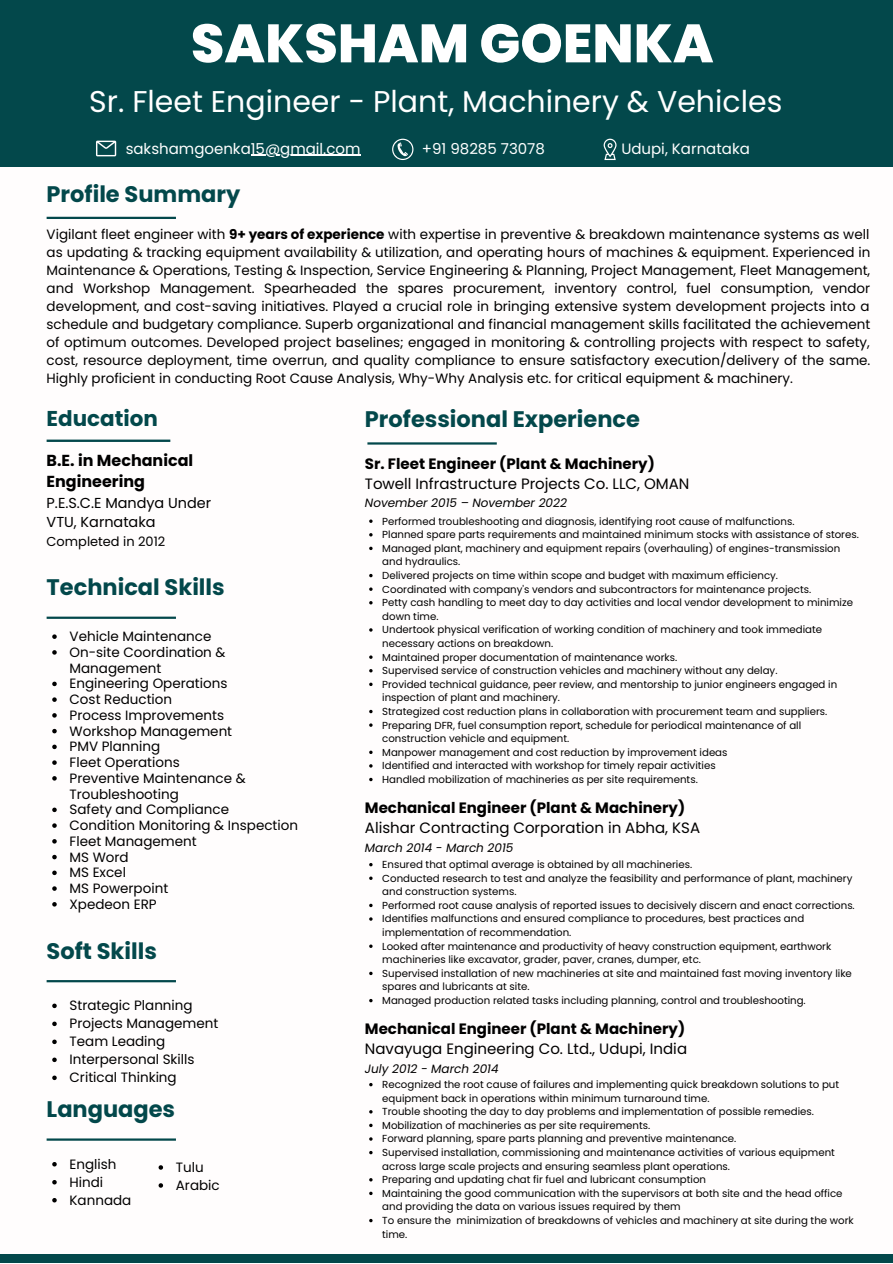
<style>
.page{position:relative;width:893px;height:1264px;background:#fff}
.page>*{position:absolute;margin:0;border:0;box-sizing:border-box;transform-origin:0 0}
.t1{font:800 54px "Poppins";color:#fff}
.t2{font:30px "Poppins";color:#fff}
.t3{font:700 22.5px "Poppins";color:#03484b}
.t4{font:700 21.45px "Poppins";color:#03484b}
.t5{font:700 15.9px/21.3px "Poppins";color:#000}
.t6{font:15px "Poppins";color:#000}
.t7{font:700 15px "Poppins";color:#000}
.t8{font:15px "Poppins";color:#fff}
.t9{font:14.4px/19px "Poppins";color:#000}
.t10{font:13.5px/15.8px "Poppins";color:#000}
.t11{font:12.9px "Poppins";color:#000}
.t12{font:italic 12px "Poppins";color:#000}
.t13{font:10.2px/13.6px "Poppins";color:#000}
.s1{font-weight:700}
</style>
<div class="page">
<div style="left:0;top:0;width:892px;height:167px;background:#03484b"></div>
<div style="left:0;top:1253px;width:892px;height:9px;background:#03484b"></div>
<hr style="left:47px;top:217px;width:129px;height:2px;background:#03484b">
<hr style="left:367px;top:442px;width:129px;height:2px;background:#03484b">
<hr style="left:47px;top:439px;width:123px;height:3px;background:#03484b">
<hr style="left:47px;top:616px;width:129px;height:3px;background:#03484b">
<hr style="left:47px;top:980px;width:129px;height:2px;background:#03484b">
<hr style="left:47px;top:1138px;width:129px;height:2px;background:#03484b">
<svg style="left:392px;top:139px;width:21px;height:21px"></svg>
<svg style="left:393px;top:140px;width:19px;height:19px"></svg>
<svg style="left:397px;top:142px;width:11px;height:14px"></svg>
<svg style="left:96px;top:141px;width:20px;height:15px"></svg>
<svg style="left:603px;top:139px;width:13px;height:21px"></svg>
<svg style="left:369px;top:519px;width:3px;height:4px"></svg>
<svg style="left:369px;top:587px;width:3px;height:4px"></svg>
<svg style="left:369px;top:655px;width:3px;height:4px"></svg>
<svg style="left:52px;top:634px;width:5px;height:5px"></svg>
<svg style="left:52px;top:650px;width:5px;height:4px"></svg>
<svg style="left:52px;top:681px;width:5px;height:5px"></svg>
<svg style="left:52px;top:697px;width:5px;height:5px"></svg>
<svg style="left:52px;top:713px;width:5px;height:4px"></svg>
<svg style="left:52px;top:729px;width:5px;height:4px"></svg>
<svg style="left:52px;top:744px;width:5px;height:5px"></svg>
<svg style="left:52px;top:760px;width:5px;height:4px"></svg>
<svg style="left:52px;top:776px;width:5px;height:4px"></svg>
<svg style="left:52px;top:807px;width:5px;height:5px"></svg>
<svg style="left:52px;top:823px;width:5px;height:4px"></svg>
<svg style="left:52px;top:839px;width:5px;height:4px"></svg>
<svg style="left:52px;top:854px;width:5px;height:5px"></svg>
<svg style="left:52px;top:870px;width:5px;height:5px"></svg>
<svg style="left:52px;top:886px;width:5px;height:4px"></svg>
<svg style="left:52px;top:902px;width:5px;height:4px"></svg>
<svg style="left:52px;top:1003px;width:5px;height:5px"></svg>
<svg style="left:52px;top:1021px;width:5px;height:5px"></svg>
<svg style="left:52px;top:1039px;width:5px;height:5px"></svg>
<svg style="left:52px;top:1057px;width:5px;height:5px"></svg>
<svg style="left:52px;top:1075px;width:5px;height:5px"></svg>
<svg style="left:52px;top:1162px;width:5px;height:4px"></svg>
<svg style="left:52px;top:1180px;width:5px;height:4px"></svg>
<svg style="left:52px;top:1198px;width:5px;height:4px"></svg>
<hr style="left:251px;top:155px;width:109px;height:1px;background:#fff">
<svg style="left:158px;top:1165px;width:5px;height:4px"></svg>
<svg style="left:158px;top:1183px;width:5px;height:4px"></svg>
<h1 class="t1" style="left:191px;top:6px;width:524px">SAKSHAM GOENKA</h1>
<h2 class="t2" style="left:89px;top:81px;width:694px">Sr. Fleet Engineer - Plant, Machinery &amp; Vehicles</h2>
<h3 class="t8" style="left:126px;top:138px;width:236px">sakshamgoenka15@gmail.com</h3>
<h3 class="t8" style="left:422px;top:138px;width:124px">+91 98285 73078</h3>
<h3 class="t8" style="left:621px;top:138px;width:130px">Udupi, Karnataka</h3>
<h3 class="t3" style="left:47px;top:178px;width:195px">Profile Summary</h3>
<p class="t10" style="left:47px;top:225px;width:825px;line-height:18px;text-align:justify">Vigilant fleet engineer with <span class="s1">9+ years of experience</span> with expertise in preventive &amp; breakdown maintenance systems as well as updating &amp; tracking equipment availability &amp; utilization, and operating hours of machines &amp; equipment. Experienced in Maintenance &amp; Operations, Testing &amp; Inspection, Service Engineering &amp; Planning, Project Management, Fleet Management, and Workshop Management. Spearheaded the spares procurement, inventory control, fuel consumption, vendor development, and cost-saving initiatives. Played a crucial role in bringing extensive system development projects into a schedule and budgetary compliance. Superb organizational and financial management skills facilitated the achievement of optimum outcomes. Developed project baselines; engaged in monitoring &amp; controlling projects with respect to safety, cost, resource deployment, time overrun, and quality compliance to ensure satisfactory execution/delivery of the same.<br>Highly proficient in conducting Root Cause Analysis, Why-Why Analysis etc. for critical equipment &amp; machinery.</p>
<h3 class="t4" style="left:47px;top:403px;width:113px">Education</h3>
<h3 class="t5" style="left:47px;top:449px;width:148px">B.E. in Mechanical<br>Engineering</h3>
<h3 class="t9" style="left:47px;top:493px;width:166px">P.E.S.C.E Mandya Under<br>VTU, Karnataka</h3>
<p class="t11" style="left:47px;top:532px;width:120px">Completed in 2012</p>
<h3 class="t3" style="left:365px;top:403px;width:276px">Professional Experience</h3>
<h3 class="t7" style="left:365px;top:453px;width:291px">Sr. Fleet Engineer (Plant &amp; Machinery)</h3>
<h3 class="t6" style="left:365px;top:473px;width:326px">Towell Infrastructure Projects Co. LLC, OMAN</h3>
<p class="t12" style="left:365px;top:494px;width:203px">November 2015 – November 2022</p>
<p class="t13" style="left:382px;top:514px;width:478px">Performed troubleshooting and diagnosis, identifying root cause of malfunctions.<br>Planned spare parts requirements and maintained minimum stocks with assistance of stores.<br>Managed plant, machinery and equipment repairs (overhauling) of engines-transmission and hydraulics.<br>Delivered projects on time within scope and budget with maximum efficiency.<br>Coordinated with company's vendors and subcontractors for maintenance projects.<br>Petty cash handling to meet day to day activities and local vendor development to minimize down time.<br>Undertook physical verification of working condition of machinery and took immediate necessary actions on breakdown.<br>Maintained proper documentation of maintenance works.<br>Supervised service of construction vehicles and machinery without any delay.<br>Provided technical guidance, peer review, and mentorship to junior engineers engaged in inspection of plant and machinery.<br>Strategized cost reduction plans in collaboration with procurement team and suppliers.<br>Preparing DFR, fuel consumption report, schedule for periodical maintenance of all construction vehicle and equipment.<br>Manpower management and cost reduction by improvement ideas<br>Identified and interacted with workshop for timely repair activities<br>Handled mobilization of machineries as per site requirements.</p>
<h3 class="t3" style="left:47px;top:571px;width:180px">Technical Skills</h3>
<p class="t10" style="left:70px;top:628px;width:230px">Vehicle Maintenance<br>On-site Coordination &amp;<br>Management<br>Engineering Operations<br>Cost Reduction<br>Process Improvements<br>Workshop Management<br>PMV Planning<br>Fleet Operations<br>Preventive Maintenance &amp;<br>Troubleshooting<br>Safety and Compliance<br>Condition Monitoring &amp; Inspection<br>Fleet Management<br>MS Word<br>MS Excel<br>MS Powerpoint<br>Xpedeon ERP</p>
<h3 class="t3" style="left:47px;top:934px;width:112px">Soft Skills</h3>
<h3 class="t7" style="left:365px;top:797px;width:322px">Mechanical Engineer (Plant &amp; Machinery)</h3>
<h3 class="t6" style="left:365px;top:817px;width:336px">Alishar Contracting Corporation in Abha, KSA</h3>
<p class="t12" style="left:365px;top:839px;width:150px">March 2014 - March 2015</p>
<p class="t13" style="left:382px;top:857px;width:474px">Ensured that optimal average is obtained by all machineries.<br>Conducted research to test and analyze the feasibility and performance of plant, machinery and construction systems.<br>Performed root cause analysis of reported issues to decisively discern and enact corrections.<br>Identifies malfunctions and ensured compliance to procedures, best practices and implementation of recommendation.<br>Looked after maintenance and productivity of heavy construction equipment, earthwork machineries like excavator, grader, paver, cranes, dumper, etc.<br>Supervised installation of new machineries at site and maintained fast moving inventory like spares and lubricants at site.<br>Managed production related tasks including planning, control and troubleshooting.</p>
<h3 class="t10" style="left:70px;top:996px;width:150px;line-height:18px">Strategic Planning<br>Projects Management<br>Team Leading<br>Interpersonal Skills<br>Critical Thinking</h3>
<h3 class="t3" style="left:47px;top:1093px;width:130px">Languages</h3>
<h3 class="t10" style="left:70px;top:1154px;width:63px;line-height:18px">English<br>Hindi<br>Kannada</h3>
<h3 class="t7" style="left:365px;top:1018px;width:322px">Mechanical Engineer (Plant &amp; Machinery)</h3>
<h3 class="t6" style="left:365px;top:1038px;width:324px">Navayuga Engineering Co. Ltd., Udupi, India</h3>
<p class="t12" style="left:365px;top:1060px;width:135px">July 2012 - March 2014</p>
<p class="t13" style="left:382px;top:1077px;width:473px">Recognized the root cause of failures and implementing quick breakdown solutions to put equipment back in operations within minimum turnaround time.<br>Trouble shooting the day to day problems and implementation of possible remedies.<br>Mobilization of machineries as per site requirements.<br>Forward planning, spare parts planning and preventive maintenance.<br>Supervised installation, commissioning and maintenance activities of various equipment across large scale projects and ensuring seamless plant operations.<br>Preparing and updating chat fir fuel and lubricant consumption<br>Maintaining the good communication with the supervisors at both site and the head office and providing the data on various issues required by them<br>To ensure the minimization of breakdowns of vehicles and machinery at site during the work time.</p>
<h3 class="t10" style="left:176px;top:1158px;width:45px;line-height:18px">Tulu<br>Arabic</h3>
</div>
